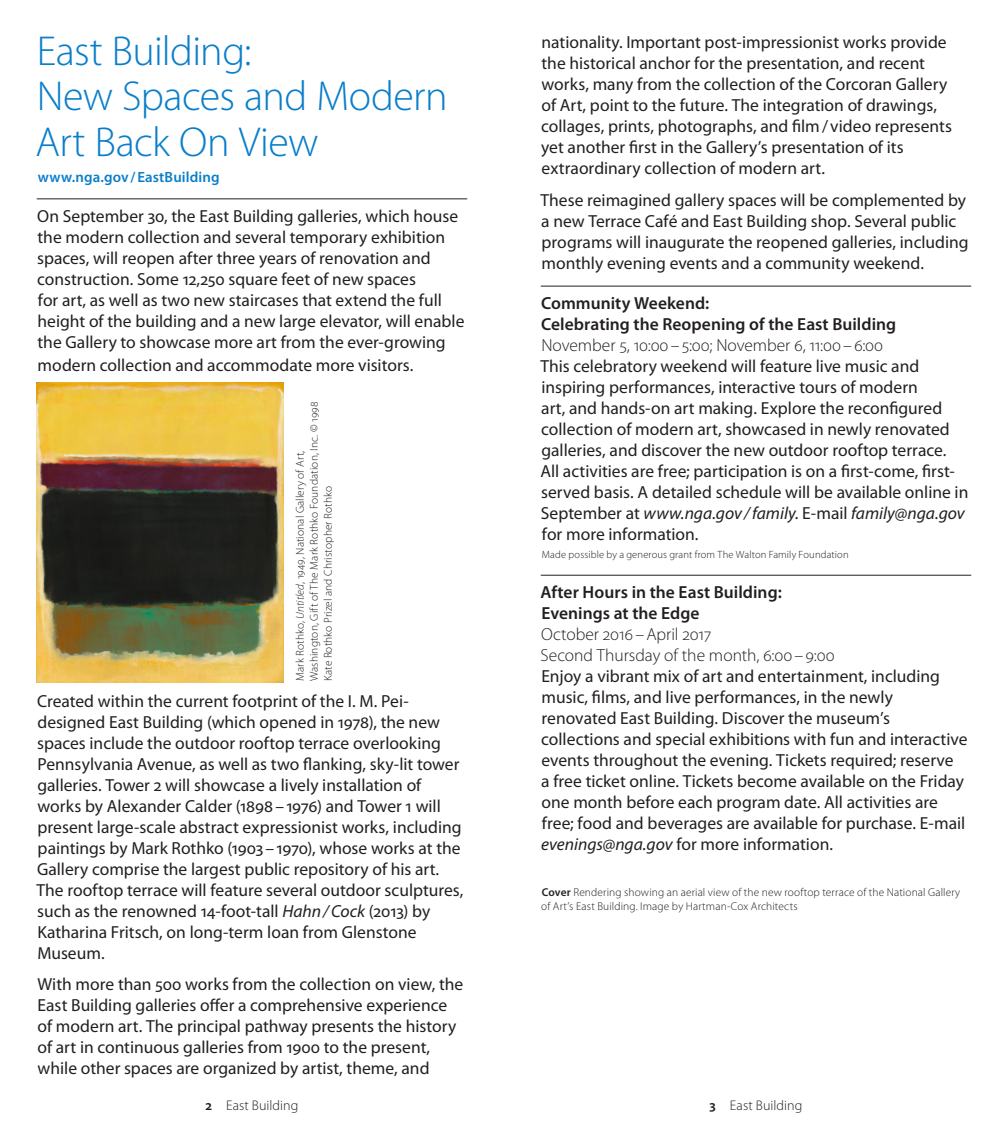
<style>
.page{position:relative;width:1008px;height:1134px;background:#fff}
.page>*{position:absolute;margin:0;border:0;box-sizing:border-box;transform-origin:0 0}
._01__section_head{font:300 42px/45.5px "Myriad Pro";letter-spacing:-.015em;color:#0a7eca}
._04a__text_second{font:17.5px/21px "Myriad Pro";color:#231f20}
._04__text{font:17.5px/21px "Myriad Pro";color:#231f20}
.text_w_rulle{font:17.5px/21px "Myriad Pro";color:#231f20}
._02__head_title_even{font:600 17.5px/21px "Myriad Pro";color:#231f20}
._03__subhead_date{font:300 17.5px "Myriad Pro";letter-spacing:-.005em;color:#231f20}
._01a__section_head_u{font:600 14.88px "Myriad Pro";letter-spacing:.01em;color:#0a7eca}
._08__folio{font:300 14px "Myriad Pro";letter-spacing:.005em;color:#231f20}
._06__caption{font:300 11.38px/14px "Myriad Pro";letter-spacing:.01em;color:#231f20}
._05__exhibition_cred{font:300 10.5px "Myriad Pro";letter-spacing:.015em;color:#231f20}
.s1{font-style:italic}
.s2{font-weight:600}
</style>
<div class="page">
<hr style="left:37px;top:199px;width:430px;height:1px;background:#231f20">
<img style="left:37px;top:382px;width:246px;height:300px">
<hr style="left:541px;top:286px;width:430px;height:1px;background:#231f20">
<hr style="left:541px;top:575px;width:430px;height:1px;background:#231f20">
<p class="_01__section_head" style="left:35px;top:29px;width:414px">East Building:<br>New Spaces and Modern<br>Art Back On View</p>
<p class="_01a__section_head_u" style="left:38px;top:168px;width:183px">www.nga.gov/EastBuilding</p>
<p class="text_w_rulle" style="left:37px;top:206px;width:429px">On September 30, the East Building galleries, which house the modern collection and several temporary exhibition spaces, will reopen after three years of renovation and construction. Some 12,250 square feet of new spaces<br>for art, as well as two new staircases that extend the full height of the building and a new large elevator, will enable the Gallery to showcase more art from the ever-growing</p>
<p class="text_w_rulle" style="left:38px;top:355px;width:377px">modern collection and accommodate more visitors.</p>
<p class="_06__caption" style="left:293px;top:681px;width:282px;rotate:-90deg">Mark Rothko, <span class="s1">Untitled</span>, 1949, National Gallery of Art,<br>Washington, Gift of The Mark Rothko Foundation, Inc. © 1998<br>Kate Rothko Prizel and Christopher Rothko</p>
<p class="_04a__text_second" style="left:36px;top:691px;width:429px">Created within the current footprint of the I. M. Pei&shy;designed East Building (which opened in 1978), the new spaces include the outdoor rooftop terrace overlooking Pennsylvania Avenue, as well as two flanking, sky-lit tower galleries. Tower 2 will showcase a lively installation of works by Alexander Calder (1898– 1976) and Tower 1 will present large-scale abstract expressionist works, including paintings by Mark Rothko (1903–1970), whose works at the Gallery comprise the largest public repository of his art.<br>The rooftop terrace will feature several outdoor sculptures, such as the renowned 14-foot-tall <span class="s1">Hahn/Cock</span> (2013) by Katharina Fritsch, on long-term loan from Glenstone Museum.</p>
<p class="_04a__text_second" style="left:37px;top:974px;width:427px">With more than 500 works from the collection on view, the East Building galleries offer a comprehensive experience of modern art. The principal pathway presents the history of art in continuous galleries from 1900 to the present, while other spaces are organized by artist, theme, and</p>
<p class="_04a__text_second" style="left:541px;top:32px;width:412px">nationality. Important post-impressionist works provide the historical anchor for the presentation, and recent works, many from the collection of the Corcoran Gallery of Art, point to the future. The integration of drawings, collages, prints, photographs, and film/ video represents yet another first in the Gallery’s presentation of its extraordinary collection of modern art.</p>
<p class="_04a__text_second" style="left:540px;top:190px;width:430px">These reimagined gallery spaces will be complemented by a new Terrace Café and East Building shop. Several public programs will inaugurate the reopened galleries, including monthly evening events and a community weekend.</p>
<p class="_02__head_title_even" style="left:541px;top:293px;width:357px">Community Weekend:<br>Celebrating the Reopening of the East Building</p>
<p class="_03__subhead_date" style="left:541px;top:336px;width:343px">November 5, 10:00–5:00; November 6, 11:00–6:00</p>
<p class="_04__text" style="left:540px;top:356px;width:430px">This celebratory weekend will feature live music and inspiring performances, interactive tours of modern<br>art, and hands-on art making. Explore the reconfigured collection of modern art, showcased in newly renovated galleries, and discover the new outdoor rooftop terrace.<br>All activities are free; participation is on a first-come, first&shy;served basis. A detailed schedule will be available online in September at <span class="s1">www.nga.gov /family</span>. E-mail <span class="s1">family@nga.gov </span>for more information.</p>
<p class="_05__exhibition_cred" style="left:542px;top:549px;width:308px">Made possible by a generous grant from The Walton Family Foundation</p>
<p class="_02__head_title_even" style="left:541px;top:582px;width:243px">After Hours in the East Building:<br>Evenings at the Edge</p>
<p class="_03__subhead_date" style="left:541px;top:625px;width:171px">October 2016–April 2017</p>
<p class="_03__subhead_date" style="left:541px;top:646px;width:296px">Second Thursday of the month, 6:00–9:00</p>
<p class="_04__text" style="left:541px;top:666px;width:428px">Enjoy a vibrant mix of art and entertainment, including music, films, and live performances, in the newly renovated East Building. Discover the museum’s collections and special exhibitions with fun and interactive events throughout the evening. Tickets required; reserve<br>a free ticket online. Tickets become available on the Friday one month before each program date. All activities are free; food and beverages are available for purchase. E-mail <span class="s1">evenings@nga.gov</span> for more information.</p>
<p class="_06__caption" style="left:541px;top:885px;width:421px"><span class="s2">Cover</span> Rendering showing an aerial view of the new rooftop terrace of the National Gallery of Art’s East Building. Image by Hartman-Cox Architects</p>
<p class="_08__folio" style="left:206px;top:1098px;width:94px"><span class="s2">2</span> East Building</p>
<p class="_08__folio" style="left:710px;top:1098px;width:94px"><span class="s2">3</span> East Building</p>
</div>
